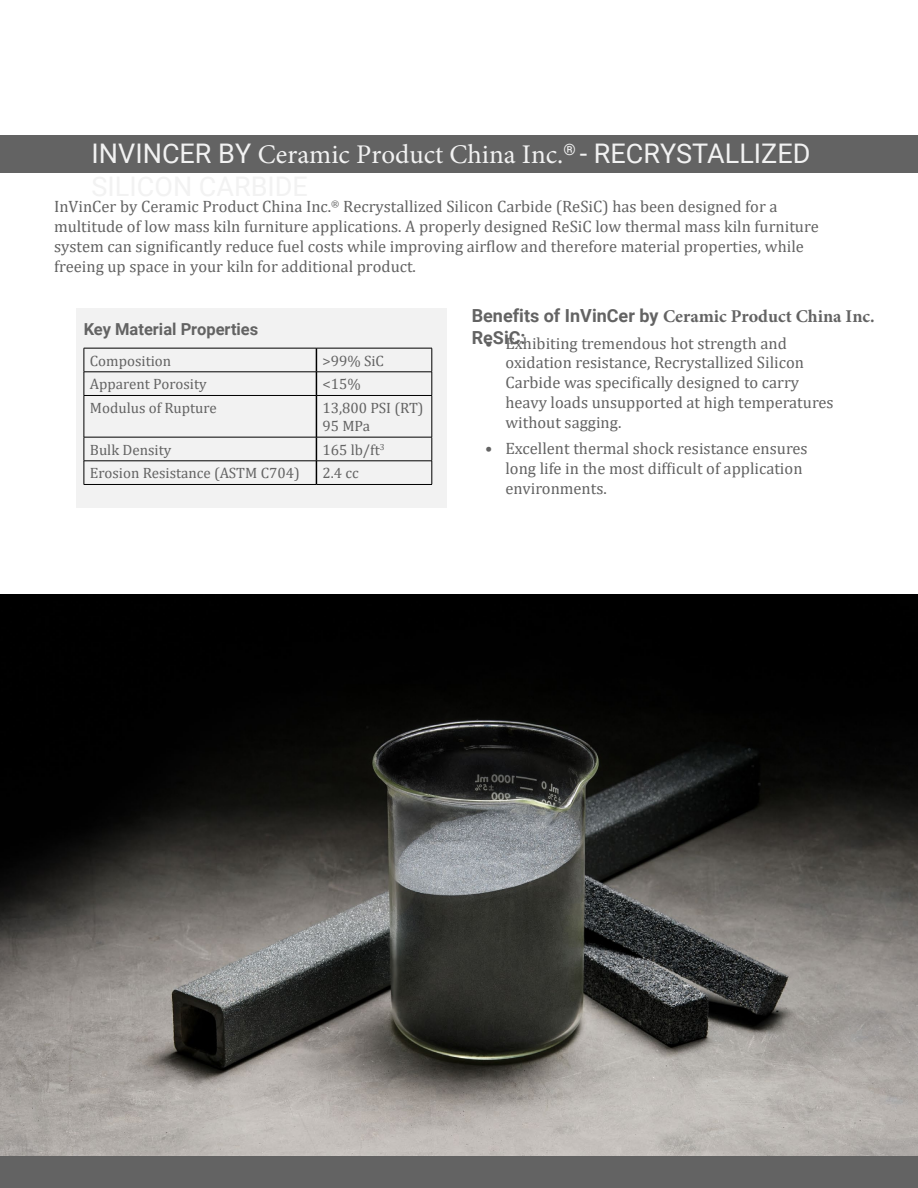
<style>
.page{position:relative;width:918px;height:1188px;background:#fff}
.page>*{position:absolute;margin:0;border:0;box-sizing:border-box;transform-origin:0 0}
.t1{font:27px "Roboto";color:#f2f2f2}
.t2{font:700 18px "Minion Pro";color:#636363}
.t3{font:700 18px "Roboto";color:#636363}
.t4{font:16.5px/19.8px "Cambria";color:#636363}
.t5{font:700 16.5px "Roboto";color:#636363}
.t6{font:15px/18px "Cambria";color:#636363}
.s1{font-family:"Minion Pro"}
.s2{font-family:"Roboto"}
</style>
<div class="page">
<div style="left:0;top:135px;width:918px;height:38px;background:#636363"></div>
<img style="left:0;top:594px;width:918px;height:563px">
<div style="left:0;top:1157px;width:918px;height:31px;background:#636363"></div>
<div style="left:76px;top:308px;width:370px;height:200px;background:#f2f2f2"></div>
<svg style="left:316px;top:349px;width:1px;height:46px"></svg>
<hr style="left:316px;top:396px;width:1px;height:41px;background:#000">
<svg style="left:316px;top:438px;width:1px;height:46px"></svg>
<hr style="left:84px;top:348px;width:232px;height:1px;background:#000">
<hr style="left:316px;top:348px;width:116px;height:1px;background:#000">
<hr style="left:84px;top:372px;width:232px;height:1px;background:#000">
<svg style="left:84px;top:348px;width:1px;height:47px"></svg>
<hr style="left:316px;top:372px;width:116px;height:1px;background:#000">
<svg style="left:432px;top:348px;width:1px;height:47px"></svg>
<hr style="left:84px;top:395px;width:232px;height:1px;background:#000">
<hr style="left:84px;top:396px;width:1px;height:41px;background:#000">
<hr style="left:316px;top:395px;width:116px;height:1px;background:#000">
<hr style="left:432px;top:396px;width:1px;height:41px;background:#000">
<hr style="left:84px;top:437px;width:232px;height:1px;background:#000">
<hr style="left:316px;top:437px;width:116px;height:1px;background:#000">
<hr style="left:84px;top:461px;width:232px;height:1px;background:#000">
<svg style="left:84px;top:437px;width:1px;height:47px"></svg>
<hr style="left:316px;top:461px;width:116px;height:1px;background:#000">
<svg style="left:432px;top:437px;width:1px;height:47px"></svg>
<hr style="left:84px;top:484px;width:232px;height:1px;background:#000">
<hr style="left:316px;top:484px;width:116px;height:1px;background:#000">
<h1 class="t1" style="left:92px;top:135px;width:720px">INVINCER BY <span class="s1">Ceramic Product China Inc.</span><sup>®</sup> - RECRYSTALLIZED</h1>
<p class="t4" style="left:54px;top:197px;width:766px">InVinCer by Ceramic Product China Inc.<sup>®</sup> Recrystallized Silicon Carbide (ReSiC) has been designed for a multitude of low mass kiln furniture applications. A properly designed ReSiC low thermal mass kiln furniture system can significantly reduce fuel costs while improving airflow and therefore material properties, while freeing up space in your kiln for additional product.</p>
<p class="t5" style="left:84px;top:318px;width:176px">Key Material Properties</p>
<p class="t6" style="left:90px;top:352px;width:83px">Composition</p>
<p class="t6" style="left:322px;top:352px;width:63px">&gt;99% SiC</p>
<p class="t6" style="left:90px;top:375px;width:118px">Apparent Porosity</p>
<p class="t6" style="left:322px;top:375px;width:40px">&lt;15%</p>
<p class="t6" style="left:90px;top:399px;width:129px">Modulus of Rupture</p>
<p class="t6" style="left:322px;top:399px;width:103px">13,800 PSI (RT)<br>95 MPa</p>
<p class="t6" style="left:90px;top:441px;width:83px">Bulk Density</p>
<p class="t6" style="left:322px;top:441px;width:64px">165 lb/ft<sup>3</sup></p>
<p class="t6" style="left:90px;top:464px;width:211px">Erosion Resistance (ASTM C704)</p>
<p class="t6" style="left:322px;top:464px;width:38px">2.4 cc</p>
<p class="t2" style="left:472px;top:304px;width:404px"><span class="s2">Benefits of InVinCer by</span> Ceramic Product China Inc.</p>
<p class="t3" style="left:472px;top:325px;width:55px">ReSiC:</p>
<p class="t4" style="left:505px;top:333px;width:330px;text-indent:-20px">• Exhibiting tremendous hot strength and oxidation resistance, Recrystallized Silicon Carbide was specifically designed to carry heavy loads unsupported at high temperatures without sagging.</p>
<p class="t4" style="left:505px;top:439px;width:304px;text-indent:-20px">• Excellent thermal shock resistance ensures long life in the most difficult of application environments.</p>
</div>
